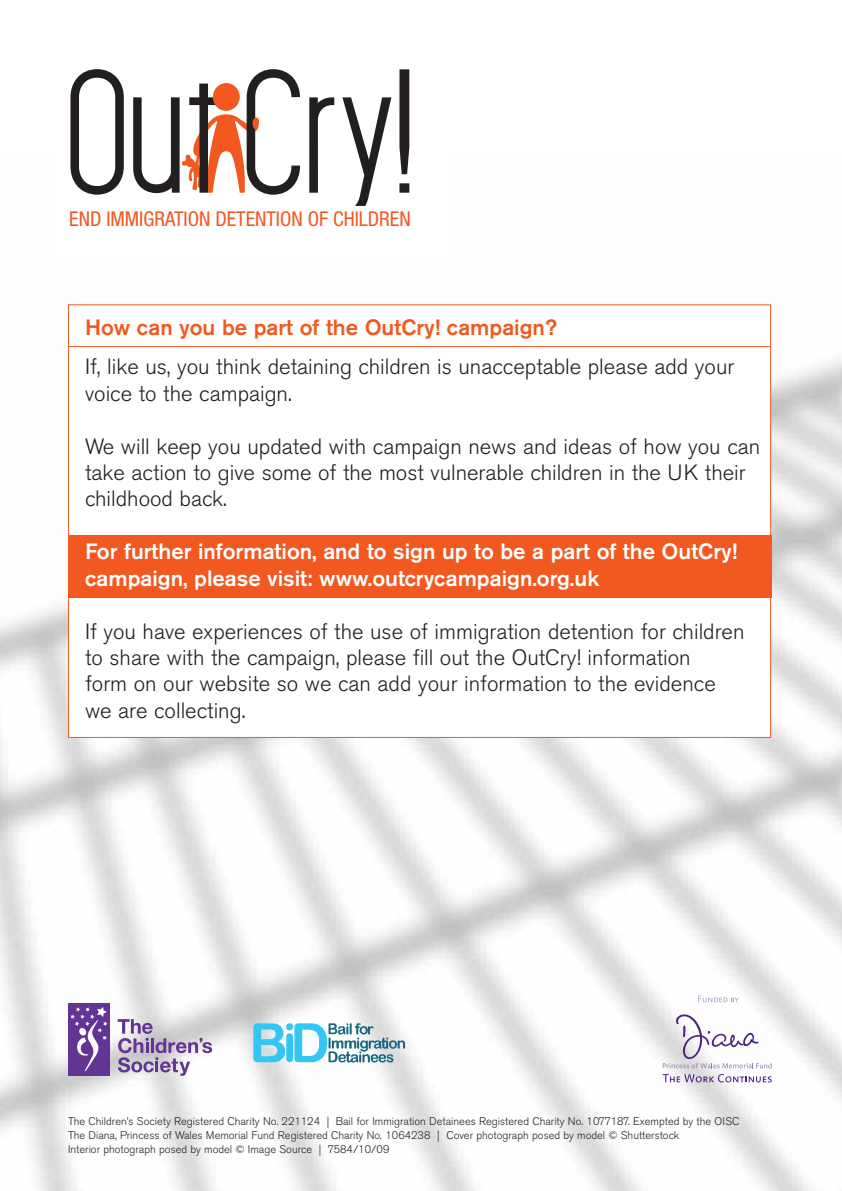
<style>
.page{position:relative;width:842px;height:1191px;background:#fff}
.page>*{position:absolute;margin:0;border:0;box-sizing:border-box;transform-origin:0 0}
.t1{font:300 22px/26.4px "Akzidenz Grotesk BE";color:#231f20}
.t2{font:500 22px/26.4px "Akzidenz Grotesk BE";color:#fff}
.t3{font:500 22px "Akzidenz Grotesk BE";color:#f15921}
.t4{font:condensed 20.4px "Helvetica Neue";color:#f15921}
.t5{font:300 11px/14px "Akzidenz Grotesk BE";color:#231f20}
</style>
<div class="page">
<img style="left:0;top:304px;width:842px;height:887px">
<div style="left:69px;top:305px;width:702px;height:432px;background:#fff"></div>
<div style="left:68px;top:535px;width:703px;height:63px;background:#f15921"></div>
<svg style="left:70px;top:69px;width:54px;height:126px"></svg>
<svg style="left:399px;top:69px;width:10px;height:124px"></svg>
<svg style="left:342px;top:97px;width:49px;height:109px"></svg>
<svg style="left:309px;top:97px;width:25px;height:96px"></svg>
<svg style="left:133px;top:69px;width:167px;height:126px"></svg>
<hr style="left:68px;top:346px;width:703px;height:1px;background:#f15921">
<svg style="left:118px;top:1019px;width:94px;height:56px;background:#bfb3cb"></svg>
<div style="left:68px;top:1003px;width:42px;height:72px;background:#623494"></div>
<svg style="left:71px;top:1007px;width:36px;height:64px"></svg>
<img style="left:253px;top:1020px;width:168px;height:45px">
<svg style="left:663px;top:1074px;width:109px;height:8px"></svg>
<svg style="left:663px;top:1014px;width:108px;height:54px"></svg>
<svg style="left:698px;top:995px;width:41px;height:7px"></svg>
<p class="t4" style="left:69px;top:211px;width:343px">END IMMIGRATION DETENTION OF CHILDREN</p>
<p class="t3" style="left:85px;top:320px;width:474px">How can you be part of the OutCry! campaign?</p>
<p class="t1" style="left:85px;top:355px;width:651px">If, like us, you think detaining children is unacceptable please add your voice to the campaign.</p>
<p class="t1" style="left:85px;top:434px;width:677px">We will keep you updated with campaign news and ideas of how you can take action to give some of the most vulnerable children in the UK their childhood back.</p>
<p class="t2" style="left:85px;top:540px;width:654px">For further information, and to sign up to be a part of the OutCry! campaign, please visit: www.outcrycampaign.org.uk</p>
<p class="t1" style="left:85px;top:619px;width:661px">If you have experiences of the use of immigration detention for children to share with the campaign, please fill out the OutCry! information<br>form on our website so we can add your information to the evidence we are collecting.</p>
<p class="t5" style="left:68px;top:1115px;width:673px">The Children’s Society Registered Charity No. 221124 | Bail for Immigration Detainees Registered Charity No. 1077187. Exempted by the OISC<br>The Diana, Princess of Wales Memorial Fund Registered Charity No. 1064238 | Cover photograph posed by model © Shutterstock<br>Interior photograph posed by model © Image Source | 7584/10/09</p>
</div>
